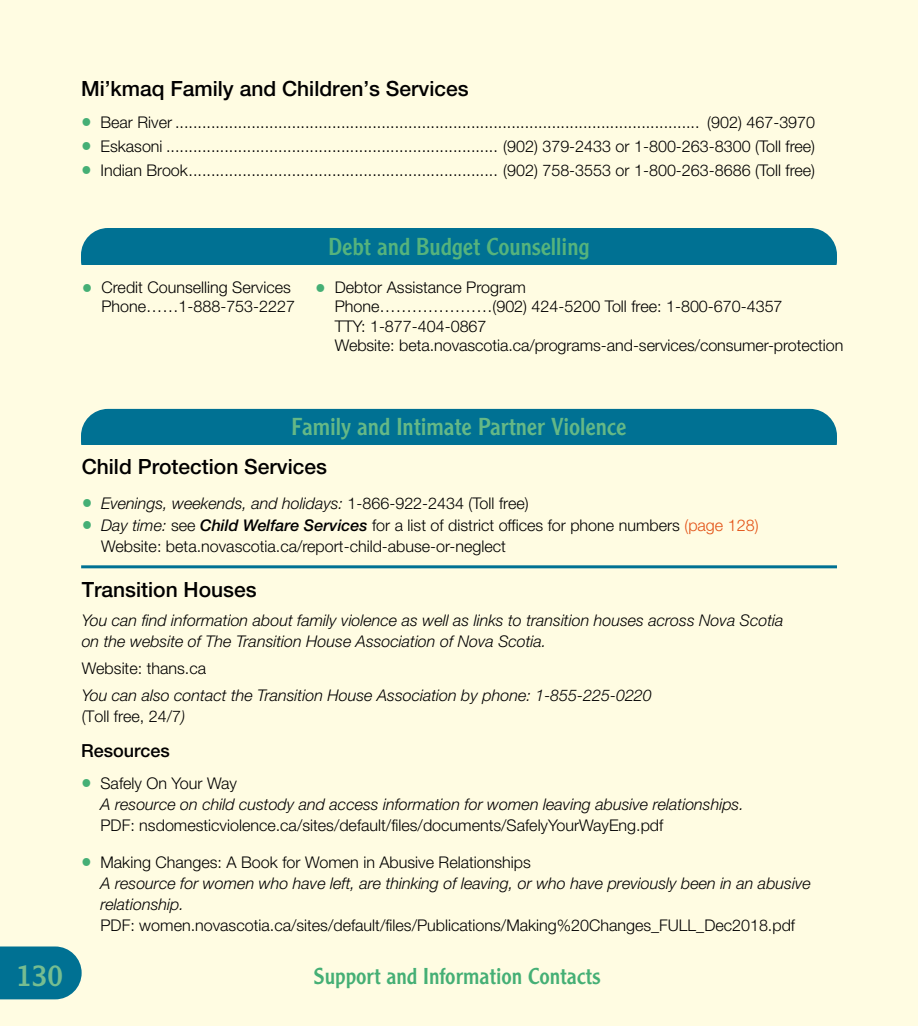
<style>
.page{position:relative;width:918px;height:1026px;background:#fffce2}
.page>*{position:absolute;margin:0;border:0;box-sizing:border-box;transform-origin:0 0}
.t1{font:30px "Clearface Gothic LT Std";color:#76bd90}
.t2{font:24px "Clearface Gothic LT Std";color:#65b886}
.t3{font:24px "Clearface Gothic LT Std";color:#56b37c}
.t4{font:22.5px "Clearface Gothic LT Std";color:#45af75}
.t5{font:500 21px "Helvetica Neue LT Std";color:#000}
.t6{font:500 18px "Helvetica Neue LT Std";color:#000}
.t7{font:300 16.2px/19.5px "Helvetica Neue LT Std";color:#000}
.t8{font:italic 300 16.2px/21px "Helvetica Neue LT Std";color:#000}
.s1{font-weight:500;font-size:22.5px;color:#45af75}
.s2{font-weight:500;font-style:normal;font-size:22.5px;color:#45af75}
.s3{font-style:normal}
.s4{font-style:italic}
.s5{font-weight:500;font-style:italic}
.s6{color:#e35216}
</style>
<div class="page">
<hr style="left:81px;top:565px;width:756px;height:3px;background:#007193">
<div style="left:81px;top:228px;width:756px;height:59px;background:#007193;border-radius:27px"></div>
<div style="left:58px;top:265px;width:829px;height:32px;background:#fffce2"></div>
<div style="left:81px;top:409px;width:756px;height:59px;background:#007193;border-radius:27px"></div>
<div style="left:57px;top:446px;width:808px;height:32px;background:#fffce2"></div>
<svg style="left:0;top:946px;width:82px;height:53px;background:#147c99"></svg>
<p class="t5" style="left:81px;top:76px;width:389px">Mi’kmaq Family and Children’s Services</p>
<p class="t7" style="left:81px;top:112px;width:736px"><span class="s1">•</span> Bear River ..................................................................................................................... (902) 467-3970</p>
<p class="t7" style="left:81px;top:136px;width:736px"><span class="s1">•</span> Eskasoni .......................................................................... (902) 379-2433 or 1-800-263-8300 (Toll free)</p>
<p class="t7" style="left:81px;top:160px;width:736px"><span class="s1">•</span> Indian Brook..................................................................... (902) 758-3553 or 1-800-263-8686 (Toll free)</p>
<p class="t7" style="left:82px;top:277px;width:215px;text-align:right"><span class="s1">•</span> Credit Counselling Services<br>Phone……1-888-753-2227</p>
<h2 class="t3" style="left:328px;top:231px;width:263px">Debt and Budget Counselling</h2>
<p class="t7" style="left:335px;top:277px;width:510px;text-indent:-20px"><span class="s1">•</span> Debtor Assistance Program<br>Phone…………………(902) 424-5200 Toll free: 1-800-670-4357<br>TTY: 1-877-404-0867<br>Website: beta.novascotia.ca/programs-and-services/consumer-protection</p>
<h2 class="t2" style="left:292px;top:411px;width:336px">Family and Intimate Partner Violence</h2>
<p class="t5" style="left:82px;top:454px;width:247px">Child Protection Services</p>
<p class="t8" style="left:82px;top:492px;width:448px"><span class="s2">•</span> Evenings, weekends, and holidays: <span class="s3">1-866-922-2434 (Toll free)</span></p>
<p class="t7" style="left:101px;top:514px;width:659px;line-height:21px;text-indent:-20px"><span class="s1">•</span> <span class="s4">Day time:</span> see <span class="s5">Child Welfare Services</span> for a list of district offices for phone numbers <span class="s6">(page 128)<br></span>Website: beta.novascotia.ca/report-child-abuse-or-neglect</p>
<p class="t5" style="left:82px;top:577px;width:177px">Transition Houses</p>
<p class="t8" style="left:82px;top:609px;width:703px">You can find information about family violence as well as links to transition houses across Nova Scotia on the website of The Transition House Association of Nova Scotia.</p>
<p class="t7" style="left:82px;top:658px;width:126px">Website: thans.ca</p>
<p class="t8" style="left:82px;top:684px;width:572px">You can also contact the Transition House Association by phone: 1-855-225-0220 <span class="s3">(Toll free, 24/7</span>)</p>
<p class="t6" style="left:81px;top:740px;width:90px">Resources</p>
<p class="t8" style="left:100px;top:772px;width:645px;text-indent:-20px"><span class="s2">•</span> <span class="s3">Safely On Your Way<br></span>A resource on child custody and access information for women leaving abusive relationships.</p>
<p class="t7" style="left:100px;top:815px;width:564px">PDF: nsdomesticviolence.ca/sites/default/files/documents/SafelyYourWayEng.pdf</p>
<p class="t8" style="left:100px;top:852px;width:712px;text-indent:-20px"><span class="s2">•</span> <span class="s3">Making Changes: A Book for Women in Abusive Relationships<br></span>A resource for women who have left, are thinking of leaving, or who have previously been in an abusive relationship.</p>
<p class="t7" style="left:100px;top:915px;width:696px">PDF: women.novascotia.ca/sites/default/files/Publications/Making%20Changes_FULL_Dec2018.pdf</p>
<h1 class="t1" style="left:17px;top:956px;width:48px">130</h1>
<h3 class="t4" style="left:314px;top:962px;width:288px">Support and Information Contacts</h3>
</div>
